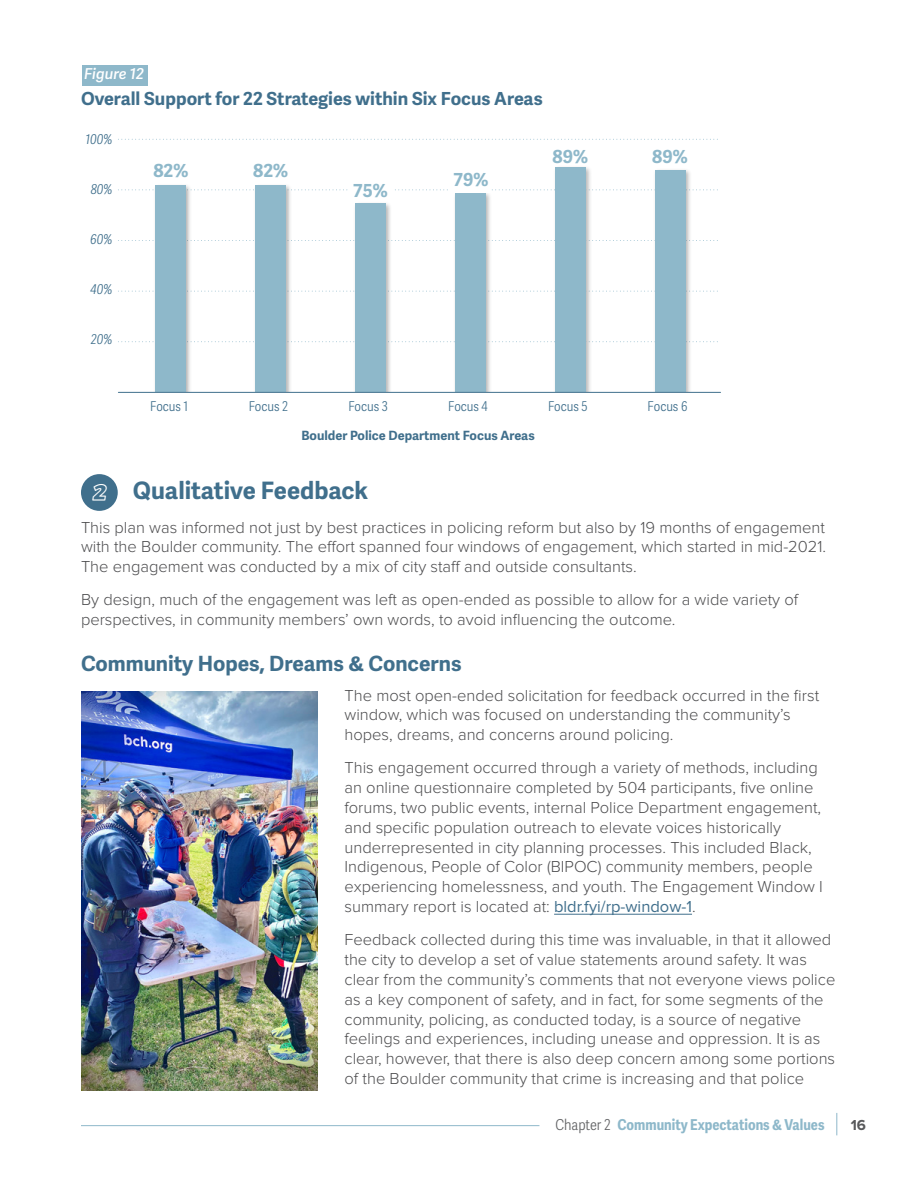
<style>
.page{position:relative;width:918px;height:1188px;background:#fff}
.page>*{position:absolute;margin:0;border:0;box-sizing:border-box;transform-origin:0 0}
.Heading_1{font:700 24px "Adelle Sans";color:#406f8c}
.Bullet_1__triangles{font:21.75px "Trueno Blk Ol It";color:#fff}
.Heading_2{font:700 21px "Adelle Sans";color:#406f8c}
.Figure_Title{font:700 18px "Adelle Sans";color:#406f8c}
.t1{font:700 18px "Adelle Sans";color:#8eb8ca}
.Body_Text{font:300 16.5px/19.8px "Proxima Nova";color:#4d4d4f}
.t2{font:700 15px "Adelle Sans Cnd";color:#8eb8ca}
.Figure_Number_V2{font:italic 600 15px "Adelle Sans";color:#fff}
.t3{font:700 15px "Proxima Nova";color:#58595b}
.t4{font:300 13.5px "Adelle Sans Cnd";color:#406f8c}
.t5{font:italic 300 13.5px "Adelle Sans Cnd";color:#406f8c}
.t6{font:700 12.75px "Adelle Sans";color:#406f8c}
.s1{font-weight:400;color:#406f8c}
.s2{font-weight:300;color:#636466}
</style>
<div class="page">
<div style="left:82px;top:65px;width:66px;height:20px;background:#8eb8ca"></div>
<hr style="left:554px;top:914px;width:138px;height:1px;background:#406f8c">
<svg style="left:118px;top:189px;width:600px;height:1px"></svg>
<svg style="left:118px;top:240px;width:600px;height:1px"></svg>
<svg style="left:118px;top:341px;width:600px;height:1px"></svg>
<svg style="left:118px;top:291px;width:600px;height:1px"></svg>
<svg style="left:118px;top:139px;width:600px;height:1px"></svg>
<img style="left:151px;top:167px;width:543px;height:225px">
<div style="left:155px;top:186px;width:31px;height:206px;background:#8eb8ca"></div>
<div style="left:255px;top:186px;width:31px;height:206px;background:#8eb8ca"></div>
<div style="left:355px;top:203px;width:31px;height:189px;background:#8eb8ca"></div>
<div style="left:455px;top:193px;width:31px;height:199px;background:#8eb8ca"></div>
<div style="left:555px;top:168px;width:31px;height:224px;background:#8eb8ca"></div>
<div style="left:655px;top:170px;width:31px;height:222px;background:#8eb8ca"></div>
<div style="left:449px;top:173px;width:42px;height:20px;background:#fff"></div>
<hr style="left:118px;top:392px;width:603px;height:1px;background:#406f8c">
<img style="left:81px;top:692px;width:237px;height:398px">
<div style="left:81px;top:474px;width:37px;height:37px;background:#406f8c;border-radius:50%"></div>
<svg style="left:836px;top:1113px;width:1px;height:22px"></svg>
<hr style="left:81px;top:1125px;width:458px;height:1px;background:#8eb8ca">
<p class="Figure_Number_V2" style="left:84px;top:65px;width:62px">Figure 12</p>
<p class="Figure_Title" style="left:81px;top:88px;width:463px">Overall Support for 22 Strategies within Six Focus Areas</p>
<p class="t5" style="left:86px;top:131px;width:28px">100%</p>
<p class="t5" style="left:91px;top:182px;width:23px">80%</p>
<p class="t5" style="left:90px;top:232px;width:24px">60%</p>
<p class="t5" style="left:90px;top:282px;width:24px">40%</p>
<p class="t5" style="left:91px;top:332px;width:23px">20%</p>
<p class="t1" style="left:153px;top:160px;width:36px">82%</p>
<p class="t1" style="left:253px;top:160px;width:36px">82%</p>
<p class="t1" style="left:454px;top:169px;width:36px">79%</p>
<p class="t1" style="left:353px;top:179px;width:36px">75%</p>
<p class="t1" style="left:552px;top:146px;width:37px">89%</p>
<p class="t1" style="left:652px;top:146px;width:37px">89%</p>
<p class="t4" style="left:150px;top:399px;width:40px">Focus 1</p>
<p class="t4" style="left:249px;top:399px;width:41px">Focus 2</p>
<p class="t4" style="left:348px;top:399px;width:41px">Focus 3</p>
<p class="t4" style="left:448px;top:399px;width:41px">Focus 4</p>
<p class="t4" style="left:548px;top:399px;width:41px">Focus 5</p>
<p class="t4" style="left:648px;top:399px;width:41px">Focus 6</p>
<p class="t6" style="left:301px;top:427px;width:235px">Boulder Police Department Focus Areas</p>
<p class="Heading_1" style="left:133px;top:476px;width:237px">Qualitative Feedback</p>
<p class="Body_Text" style="left:81px;top:518px;width:747px;text-align:justify">This plan was informed not just by best practices in policing reform but also by 19 months of engagement with the Boulder community. The effort spanned four windows of engagement, which started in mid-2021.<br>The engagement was conducted by a mix of city staff and outside consultants.</p>
<p class="Body_Text" style="left:81px;top:591px;width:719px">By design, much of the engagement was left as open-ended as possible to allow for a wide variety of perspectives, in community members’ own words, to avoid influencing the outcome.</p>
<p class="Heading_2" style="left:81px;top:651px;width:382px">Community Hopes, Dreams &amp; Concerns</p>
<p class="Body_Text" style="left:345px;top:686px;width:476px">The most open-ended solicitation for feedback occurred in the first window, which was focused on understanding the community’s hopes, dreams, and concerns around policing.</p>
<p class="Body_Text" style="left:345px;top:759px;width:480px">This engagement occurred through a variety of methods, including an online questionnaire completed by 504 participants, five online forums, two public events, internal Police Department engagement, and specific population outreach to elevate voices historically underrepresented in city planning processes. This included Black, Indigenous, People of Color (BIPOC) community members, people experiencing homelessness, and youth. The Engagement Window I summary report is located at: <span class="s1">bldr.fyi/rp-window-1</span>.</p>
<p class="Body_Text" style="left:345px;top:931px;width:492px">Feedback collected during this time was invaluable, in that it allowed the city to develop a set of value statements around safety. It was clear from the community’s comments that not everyone views police as a key component of safety, and in fact, for some segments of the community, policing, as conducted today, is a source of negative feelings and experiences, including unease and oppression. It is as clear, however, that there is also deep concern among some portions of the Boulder community that crime is increasing and that police</p>
<p class="Bullet_1__triangles" style="left:92px;top:478px;width:15px">2</p>
<p class="t2" style="left:555px;top:1116px;width:271px"><span class="s2">Chapter 2</span> Community Expectations &amp; Values</p>
<p class="t3" style="left:851px;top:1118px;width:17px">16</p>
</div>
